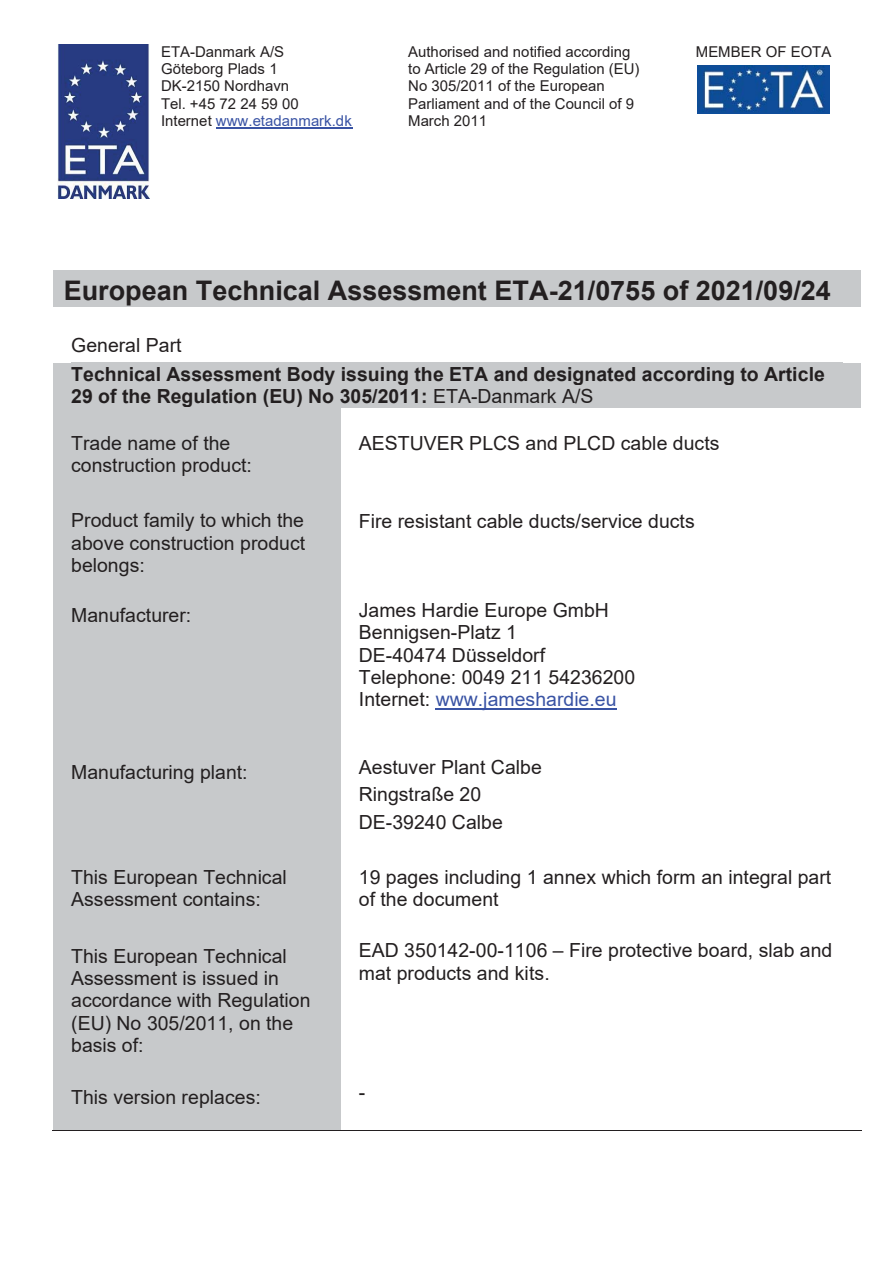
<style>
.page{position:relative;width:893px;height:1263px;background:#fff}
.page>*{position:absolute;margin:0;border:0;box-sizing:border-box;transform-origin:0 0}
.t1{font:700 27px "Arial";color:#231f20}
.t2{font:19.5px/22.5px "Arial";color:#231f20}
.t3{font:700 19.5px/22.5px "Arial";color:#231f20}
.t4{font:15px/17.2px "Arial";color:#231f20}
.s1{color:#3953a4}
.s2{font-weight:400}
</style>
<div class="page">
<hr style="left:216px;top:128px;width:136px;height:1px;background:#3953a4">
<div style="left:53px;top:270px;width:808px;height:36px;background:#c7c9cb"></div>
<div style="left:53px;top:363px;width:808px;height:45px;background:#c7c9cb"></div>
<div style="left:53px;top:408px;width:288px;height:18px;background:#c7c9cb"></div>
<div style="left:53px;top:426px;width:288px;height:55px;background:#c7c9cb"></div>
<div style="left:53px;top:481px;width:288px;height:23px;background:#c7c9cb"></div>
<div style="left:53px;top:504px;width:288px;height:77px;background:#c7c9cb"></div>
<div style="left:53px;top:581px;width:288px;height:17px;background:#c7c9cb"></div>
<div style="left:53px;top:598px;width:288px;height:157px;background:#c7c9cb"></div>
<hr style="left:436px;top:708px;width:181px;height:2px;background:#3953a4">
<div style="left:53px;top:755px;width:288px;height:83px;background:#c7c9cb"></div>
<div style="left:53px;top:838px;width:288px;height:22px;background:#c7c9cb"></div>
<div style="left:53px;top:860px;width:288px;height:57px;background:#c7c9cb"></div>
<div style="left:53px;top:917px;width:288px;height:22px;background:#c7c9cb"></div>
<div style="left:53px;top:939px;width:288px;height:136px;background:#c7c9cb"></div>
<div style="left:53px;top:1075px;width:288px;height:5px;background:#c7c9cb"></div>
<div style="left:53px;top:1080px;width:288px;height:33px;background:#c7c9cb"></div>
<div style="left:53px;top:1113px;width:288px;height:17px;background:#c7c9cb"></div>
<hr style="left:52px;top:1130px;width:289px;height:1px;background:#231f20">
<hr style="left:340px;top:1130px;width:521px;height:1px;background:#231f20">
<img style="left:697px;top:65px;width:132px;height:49px">
<img style="left:58px;top:45px;width:91px;height:153px">
<p class="t4" style="left:161px;top:43px;width:192px">ETA-Danmark A/S<br>Göteborg Plads 1<br>DK-2150 Nordhavn<br>Tel. +45 72 24 59 00<br>Internet <span class="s1">www.etadanmark.dk</span></p>
<p class="t4" style="left:408px;top:43px;width:233px">Authorised and notified according to Article 29 of the Regulation (EU)<br>No 305/2011 of the European<br>Parliament and of the Council of 9<br>March 2011</p>
<p class="t4" style="left:696px;top:43px;width:137px">MEMBER OF EOTA</p>
<h1 class="t1" style="left:64px;top:276px;width:768px">European Technical Assessment ETA-21/0755 of 2021/09/24</h1>
<p class="t2" style="left:71px;top:334px;width:112px">General Part</p>
<p class="t3" style="left:71px;top:363px;width:755px">Technical Assessment Body issuing the ETA and designated according to Article<br>29 of the Regulation (EU) No 305/2011: <span class="s2">ETA-Danmark A/S</span></p>
<p class="t2" style="left:71px;top:432px;width:182px">Trade name of the construction product:</p>
<p class="t2" style="left:359px;top:432px;width:362px">AESTUVER PLCS and PLCD cable ducts</p>
<p class="t2" style="left:71px;top:509px;width:235px;text-align:justify">Product family to which the above construction product belongs:</p>
<p class="t2" style="left:359px;top:509px;width:337px">Fire resistant cable ducts/service ducts</p>
<p class="t2" style="left:71px;top:604px;width:121px">Manufacturer:</p>
<p class="t2" style="left:359px;top:599px;width:278px">James Hardie Europe GmbH<br>Bennigsen-Platz 1<br>DE-40474 Düsseldorf<br>Telephone: 0049 211 54236200<br>Internet: <span class="s1">www.jameshardie.eu</span></p>
<p class="t2" style="left:71px;top:761px;width:178px">Manufacturing plant:</p>
<p class="t2" style="left:359px;top:753px;width:184px;line-height:27.5px">Aestuver Plant Calbe<br>Ringstraße 20<br>DE-39240 Calbe</p>
<p class="t2" style="left:71px;top:865px;width:217px">This European Technical<br>Assessment contains:</p>
<p class="t2" style="left:359px;top:865px;width:474px">19 pages including 1 annex which form an integral part of the document</p>
<p class="t2" style="left:71px;top:944px;width:241px">This European Technical<br>Assessment is issued in accordance with Regulation (EU) No 305/2011, on the basis of:</p>
<p class="t2" style="left:359px;top:939px;width:475px">EAD 350142-00-1106 – Fire protective board, slab and mat products and kits.</p>
<p class="t2" style="left:71px;top:1086px;width:191px">This version replaces:</p>
<p class="t2" style="left:359px;top:1081px;width:8px">-</p>
</div>
